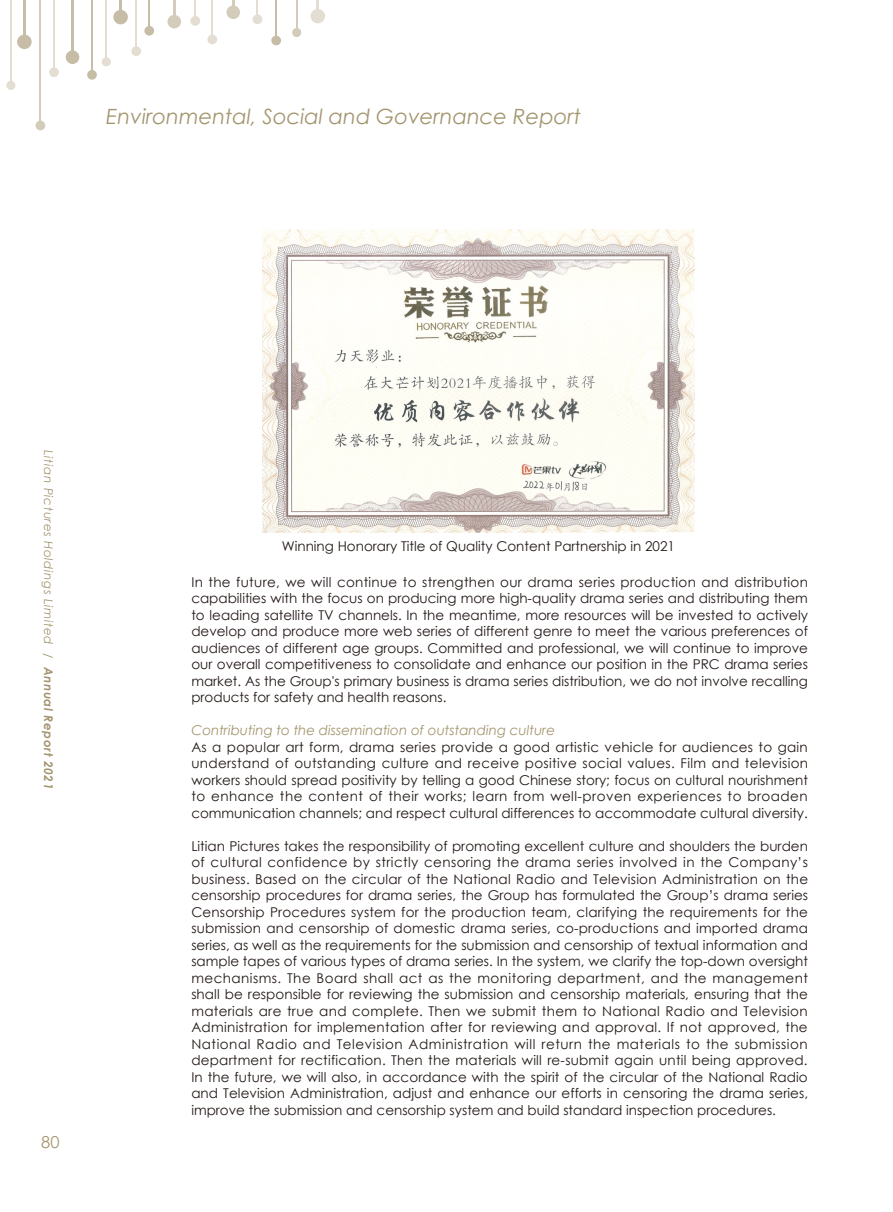
<style>
.page{position:relative;width:893px;height:1212px;background:#fff}
.page>*{position:absolute;margin:0;border:0;box-sizing:border-box;transform-origin:0 0}
.t1{font:italic 21px "Century Gothic";color:#a3956e}
.t2{font:16.5px "Century Gothic";color:#a3956e}
.t3{font:13.5px/16.5px "Century Gothic";color:#231916;text-align:justify}
.t4{font:italic 13.5px "Century Gothic";color:#a3956e}
.t5{font:italic 12px "Century Gothic";letter-spacing:.05em;color:#a3956e}
.s1{font-weight:700}
</style>
<div class="page">
<div style="left:17px;top:35px;width:15px;height:14px;background:#c7bda6;border-radius:50%"></div>
<hr style="left:23px;top:0;width:3px;height:42px;background:#c7bda6">
<div style="left:87px;top:70px;width:10px;height:10px;background:#c7bda6;border-radius:50%"></div>
<hr style="left:91px;top:0;width:2px;height:75px;background:#c7bda6">
<div style="left:66px;top:50px;width:13px;height:14px;background:#c7bda6;border-radius:50%"></div>
<hr style="left:71px;top:0;width:3px;height:57px;background:#c7bda6">
<div style="left:144px;top:26px;width:10px;height:10px;background:#c7bda6;border-radius:50%"></div>
<hr style="left:148px;top:0;width:2px;height:31px;background:#c7bda6">
<div style="left:113px;top:10px;width:15px;height:14px;background:#c7bda6;border-radius:50%"></div>
<hr style="left:119px;top:0;width:3px;height:17px;background:#c7bda6">
<div style="left:271px;top:36px;width:10px;height:9px;background:#c7bda6;border-radius:50%"></div>
<hr style="left:275px;top:0;width:2px;height:40px;background:#c7bda6">
<div style="left:49px;top:67px;width:10px;height:10px;background:#e3ddd2;border-radius:50%"></div>
<hr style="left:53px;top:0;width:2px;height:72px;background:#e3ddd2">
<div style="left:6px;top:81px;width:9px;height:9px;background:#e3ddd2;border-radius:50%"></div>
<hr style="left:10px;top:0;width:2px;height:85px;background:#e3ddd2">
<div style="left:131px;top:46px;width:10px;height:10px;background:#e3ddd2;border-radius:50%"></div>
<hr style="left:135px;top:0;width:2px;height:51px;background:#e3ddd2">
<div style="left:102px;top:57px;width:9px;height:9px;background:#e3ddd2;border-radius:50%"></div>
<hr style="left:106px;top:0;width:1px;height:62px;background:#e3ddd2">
<div style="left:190px;top:16px;width:10px;height:10px;background:#e3ddd2;border-radius:50%"></div>
<hr style="left:194px;top:0;width:2px;height:21px;background:#e3ddd2">
<div style="left:253px;top:14px;width:9px;height:10px;background:#e3ddd2;border-radius:50%"></div>
<svg style="left:257px;top:0;width:1px;height:14px"></svg>
<div style="left:311px;top:9px;width:14px;height:14px;background:#e3ddd2;border-radius:50%"></div>
<svg style="left:317px;top:0;width:2px;height:9px"></svg>
<div style="left:207px;top:35px;width:10px;height:9px;background:#e3ddd2;border-radius:50%"></div>
<hr style="left:211px;top:0;width:2px;height:39px;background:#e3ddd2">
<div style="left:36px;top:121px;width:9px;height:9px;background:#d4ccbb;border-radius:50%"></div>
<hr style="left:40px;top:0;width:1px;height:125px;background:#d4ccbb">
<div style="left:167px;top:15px;width:14px;height:13px;background:#d4ccbb;border-radius:50%"></div>
<hr style="left:173px;top:0;width:2px;height:22px;background:#d4ccbb">
<div style="left:292px;top:28px;width:9px;height:9px;background:#d4ccbb;border-radius:50%"></div>
<hr style="left:296px;top:0;width:1px;height:33px;background:#d4ccbb">
<div style="left:226px;top:5px;width:14px;height:14px;background:#d4ccbb;border-radius:50%"></div>
<img style="left:262px;top:230px;width:432px;height:302px">
<h1 class="t1" style="left:106px;top:102px;width:476px">Environmental, Social and Governance Report</h1>
<p class="t5" style="left:57px;top:450px;width:340px;rotate:90deg">Litian Pictures Holdings Limited / <span class="s1">Annual Report 2021</span></p>
<p class="t2" style="left:41px;top:1130px;width:20px">80</p>
<p class="t3" style="left:282px;top:538px;width:395px">Winning Honorary Title of Quality Content Partnership in 2021</p>
<p class="t3" style="left:191px;top:574px;width:618px">In the future, we will continue to strengthen our drama series production and distribution capabilities with the focus on producing more high-quality drama series and distributing them to leading satellite TV channels. In the meantime, more resources will be invested to actively develop and produce more web series of different genre to meet the various preferences of audiences of different age groups. Committed and professional, we will continue to improve our overall competitiveness to consolidate and enhance our position in the PRC drama series market. As the Group's primary business is drama series distribution, we do not involve recalling products for safety and health reasons.</p>
<p class="t4" style="left:191px;top:721px;width:365px">Contributing to the dissemination of outstanding culture</p>
<p class="t3" style="left:191px;top:739px;width:618px">As a popular art form, drama series provide a good artistic vehicle for audiences to gain understand of outstanding culture and receive positive social values. Film and television workers should spread positivity by telling a good Chinese story; focus on cultural nourishment to enhance the content of their works; learn from well-proven experiences to broaden communication channels; and respect cultural differences to accommodate cultural diversity.</p>
<p class="t3" style="left:191px;top:838px;width:618px">Litian Pictures takes the responsibility of promoting excellent culture and shoulders the burden of cultural confidence by strictly censoring the drama series involved in the Company’s business. Based on the circular of the National Radio and Television Administration on the censorship procedures for drama series, the Group has formulated the Group’s drama series Censorship Procedures system for the production team, clarifying the requirements for the submission and censorship of domestic drama series, co-productions and imported drama series, as well as the requirements for the submission and censorship of textual information and sample tapes of various types of drama series. In the system, we clarify the top-down oversight mechanisms. The Board shall act as the monitoring department, and the management shall be responsible for reviewing the submission and censorship materials, ensuring that the materials are true and complete. Then we submit them to National Radio and Television Administration for implementation after for reviewing and approval. If not approved, the National Radio and Television Administration will return the materials to the submission department for rectification. Then the materials will re-submit again until being approved.<br>In the future, we will also, in accordance with the spirit of the circular of the National Radio and Television Administration, adjust and enhance our efforts in censoring the drama series, improve the submission and censorship system and build standard inspection procedures.</p>
</div>
